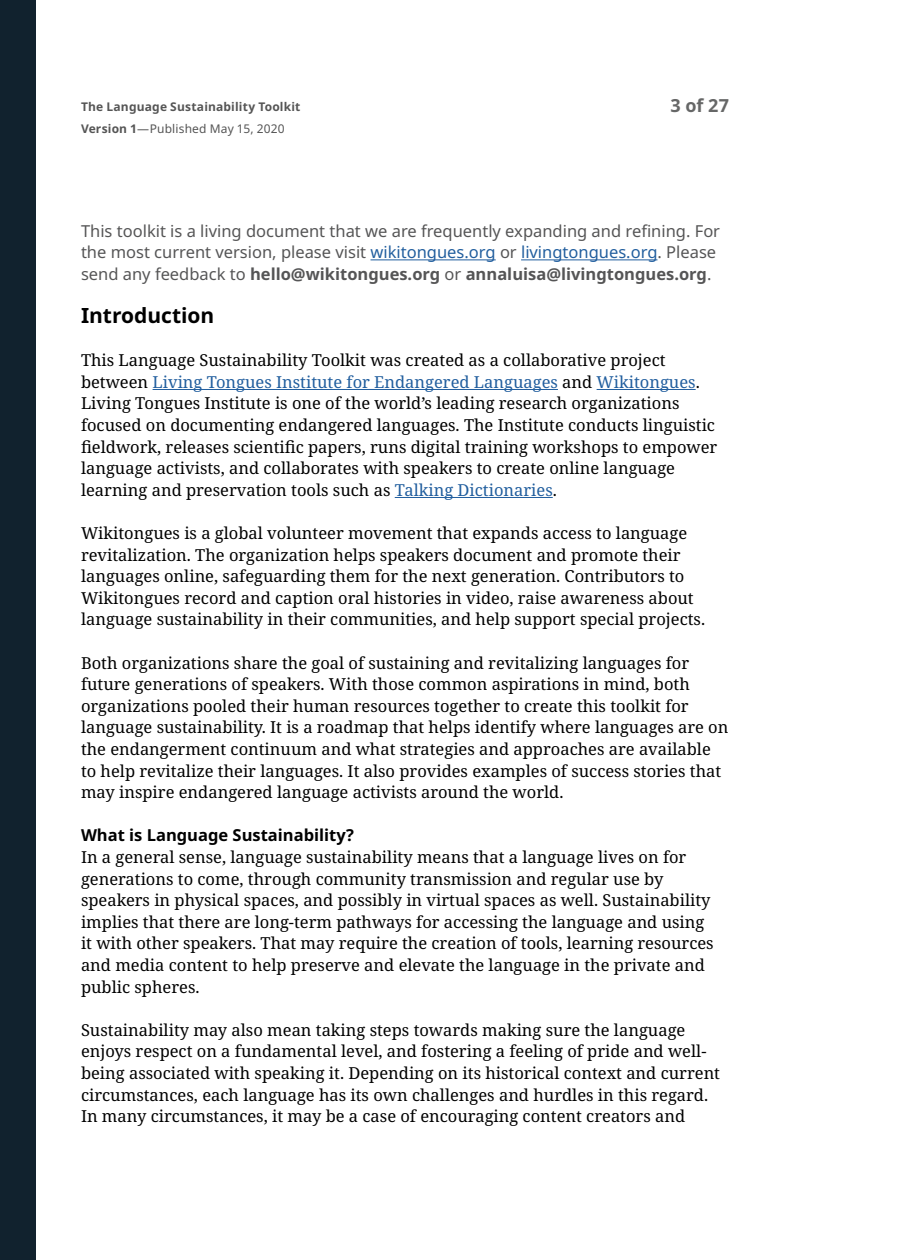
<style>
.page{position:relative;width:900px;height:1260px;background:#fff}
.page>*{position:absolute;margin:0;border:0;box-sizing:border-box;transform-origin:0 0}
.t1{font:700 21px "Noto Sans";color:#000}
.t2{font:700 18px "Noto Sans";color:#666767}
.t3{font:16.5px/21.6px "Noto Serif";color:#000}
.t4{font:16.5px/21.6px "Noto Sans";color:#555556}
.t5{font:700 16.5px "Noto Sans";color:#000}
.t6{font:700 12px/21.6px "Noto Sans";letter-spacing:.015em;color:#555}
.s1{font-weight:400}
.s2{color:#215e9e}
.s3{font-weight:700}
</style>
<div class="page">
<div style="left:0;top:0;width:36px;height:1260px;background:#11222e"></div>
<hr style="left:371px;top:259px;width:125px;height:1px;background:#215e9e">
<hr style="left:521px;top:259px;width:136px;height:1px;background:#215e9e">
<hr style="left:153px;top:389px;width:405px;height:1px;background:#215e9e">
<hr style="left:597px;top:389px;width:99px;height:1px;background:#215e9e">
<hr style="left:395px;top:497px;width:158px;height:1px;background:#215e9e">
<p class="t6" style="left:81px;top:96px;width:221px">The Language Sustainability Toolkit<br>Version 1<span class="s1">—Published May 15, 2020</span></p>
<p class="t2" style="left:670px;top:92px;width:60px">3 of 27</p>
<p class="t4" style="left:81px;top:220px;width:641px">This toolkit is a living document that we are frequently expanding and refining. For the most current version, please visit <span class="s2">wikitongues.org</span> or <span class="s2">livingtongues.org</span>. Please send any feedback to <span class="s3">hello@wikitongues.org</span> or <span class="s3">annaluisa@livingtongues.org</span>.</p>
<p class="t1" style="left:81px;top:301px;width:135px">Introduction</p>
<p class="t3" style="left:81px;top:350px;width:638px">This Language Sustainability Toolkit was created as a collaborative project between <span class="s2">Living Tongues Institute for Endangered Languages</span> and <span class="s2">Wikitongues</span>.<br>Living Tongues Institute is one of the world’s leading research organizations focused on documenting endangered languages. The Institute conducts linguistic fieldwork, releases scientific papers, runs digital training workshops to empower language activists, and collaborates with speakers to create online language learning and preservation tools such as <span class="s2">Talking Dictionaries</span>.</p>
<p class="t3" style="left:81px;top:523px;width:626px">Wikitongues is a global volunteer movement that expands access to language revitalization. The organization helps speakers document and promote their languages online, safeguarding them for the next generation. Contributors to Wikitongues record and caption oral histories in video, raise awareness about language sustainability in their communities, and help support special projects.</p>
<p class="t3" style="left:81px;top:652px;width:649px">Both organizations share the goal of sustaining and revitalizing languages for future generations of speakers. With those common aspirations in mind, both organizations pooled their human resources together to create this toolkit for language sustainability. It is a roadmap that helps identify where languages are on the endangerment continuum and what strategies and approaches are available to help revitalize their languages. It also provides examples of success stories that may inspire endangered language activists around the world.</p>
<p class="t5" style="left:81px;top:824px;width:274px">What is Language Sustainability?</p>
<p class="t3" style="left:81px;top:847px;width:634px">In a general sense, language sustainability means that a language lives on for generations to come, through community transmission and regular use by speakers in physical spaces, and possibly in virtual spaces as well. Sustainability implies that there are long-term pathways for accessing the language and using it with other speakers. That may require the creation of tools, learning resources and media content to help preserve and elevate the language in the private and public spheres.</p>
<p class="t3" style="left:81px;top:1020px;width:641px">Sustainability may also mean taking steps towards making sure the language enjoys respect on a fundamental level, and fostering a feeling of pride and well&shy;being associated with speaking it. Depending on its historical context and current circumstances, each language has its own challenges and hurdles in this regard.<br>In many circumstances, it may be a case of encouraging content creators and</p>
</div>
